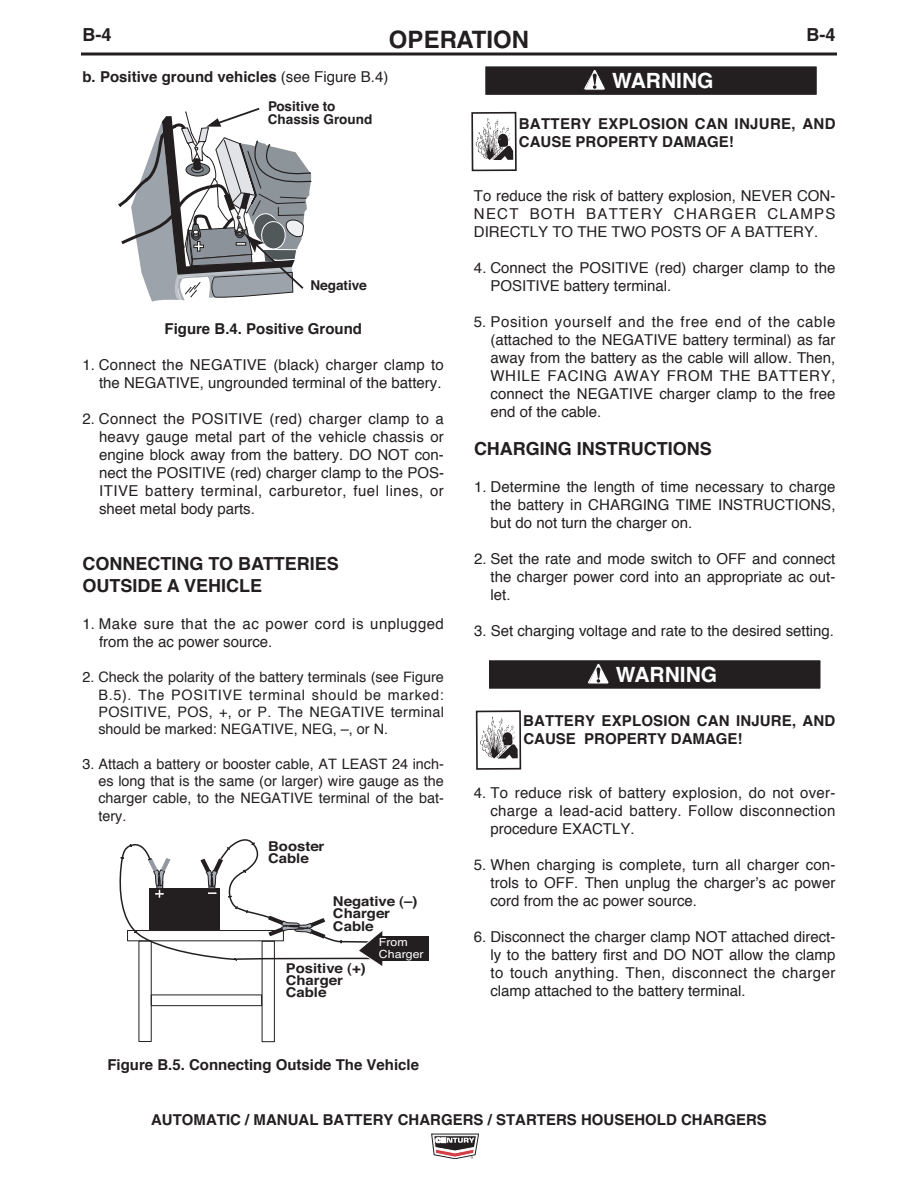
<style>
.page{position:relative;width:918px;height:1188px;background:#fff}
.page>*{position:absolute;margin:0;border:0;box-sizing:border-box;transform-origin:0 0}
.t1{font:700 24px "Helvetica LT Std";color:#231f20}
.t2{font:700 21px "Helvetica";color:#fff}
.t3{font:700 18px/21.6px "Helvetica";color:#231f20}
.t4{font:700 18px "Helvetica LT Std";color:#231f20}
.t5{font:15px/18px "Helvetica";color:#231f20;text-align:justify}
.t6{font:700 15px/18px "Helvetica";color:#231f20}
.t7{font:15px/18px "Helvetica";letter-spacing:.03em;color:#231f20}
.t8{font:700 15px "Helvetica LT Std";color:#231f20}
.t9{font:700 15px/18px "Helvetica";letter-spacing:.02em;color:#231f20}
.t10{font:14.4px/17.2px "Helvetica";color:#231f20;text-align:justify}
.t11{font:700 13.5px/12.3px "Helvetica";color:#231f20;scale:1.1 1}
.t12{font:700 13.5px/12.1px "Helvetica";color:#231f20}
.t13{font:11.25px/12.3px "Helvetica";color:#fff;scale:1.1 1}
.s1{font-weight:400}
</style>
<div class="page">
<svg style="left:431px;top:1134px;width:48px;height:25px"></svg>
<svg style="left:81px;top:52px;width:756px;height:4px;background:#595657"></svg>
<svg style="left:118px;top:108px;width:194px;height:194px"></svg>
<div style="left:262px;top:941px;width:13px;height:101px;border:1px solid #231f20"></div>
<div style="left:139px;top:941px;width:13px;height:101px;border:1px solid #231f20"></div>
<div style="left:151px;top:995px;width:111px;height:11px;border:1px solid #231f20"></div>
<svg style="left:119px;top:839px;width:264px;height:128px"></svg>
<div style="left:376px;top:936px;width:53px;height:25px;background:#231f20"></div>
<div style="left:485px;top:66px;width:332px;height:29px;background:#231f20"></div>
<div style="left:482px;top:63px;width:338px;height:35px;border:3px solid #fff"></div>
<svg style="left:584px;top:70px;width:22px;height:20px"></svg>
<div style="left:489px;top:660px;width:332px;height:29px;background:#231f20"></div>
<div style="left:486px;top:657px;width:338px;height:35px;border:3px solid #fff"></div>
<svg style="left:588px;top:663px;width:21px;height:21px"></svg>
<div style="left:471px;top:112px;width:46px;height:59px;border:2px solid #231f20"></div>
<svg style="left:476px;top:118px;width:37px;height:42px"></svg>
<div style="left:476px;top:710px;width:45px;height:60px;border:2px solid #231f20"></div>
<svg style="left:480px;top:717px;width:38px;height:42px"></svg>
<p class="t4" style="left:83px;top:28px;width:30px">B-4</p>
<h1 class="t1" style="left:389px;top:31px;width:142px">OPERATION</h1>
<p class="t4" style="left:807px;top:28px;width:30px">B-4</p>
<p class="t6" style="left:83px;top:69px;width:307px">b. Positive ground vehicles <span class="s1">(see Figure B.4)</span></p>
<h2 class="t2" style="left:612px;top:72px;width:103px">WARNING</h2>
<p class="t12" style="left:268px;top:102px;width:106px">Positive to<br>Chassis Ground</p>
<p class="t12" style="left:310px;top:281px;width:58px">Negative</p>
<p class="t6" style="left:165px;top:321px;width:199px">Figure B.4. Positive Ground</p>
<p class="t5" style="left:83px;top:357px;width:363px;text-align:right">1. Connect the NEGATIVE (black) charger clamp to the NEGATIVE, ungrounded terminal of the battery.</p>
<p class="t5" style="left:99px;top:411px;width:347px;text-indent:-16px">2. Connect the POSITIVE (red) charger clamp to a heavy gauge metal part of the vehicle chassis or engine block away from the battery. DO NOT con&shy;nect the POSITIVE (red) charger clamp to the POS-ITIVE battery terminal, carburetor, fuel lines, or sheet metal body parts.</p>
<p class="t3" style="left:83px;top:554px;width:258px">CONNECTING TO BATTERIES<br>OUTSIDE A VEHICLE</p>
<p class="t7" style="left:99px;top:616px;width:346px;text-indent:-16px">1. Make sure that the ac power cord is unplugged from the ac power source.</p>
<p class="t10" style="left:98px;top:670px;width:347px;text-indent:-16px">2. Check the polarity of the battery terminals (see Figure B.5). The POSITIVE terminal should be marked:<br>POSITIVE, POS, +, or P. The NEGATIVE terminal should be marked: NEGATIVE, NEG, –, or N.</p>
<p class="t10" style="left:98px;top:756px;width:347px;text-indent:-16px">3. Attach a battery or booster cable, AT LEAST 24 inch&shy;es long that is the same (or larger) wire gauge as the charger cable, to the NEGATIVE terminal of the bat&shy;tery.</p>
<p class="t11" style="left:268px;top:841px;width:53px">Booster<br>Cable</p>
<p class="t11" style="left:333px;top:897px;width:78px">Negative (–)<br>Charger<br>Cable</p>
<p class="t13" style="left:379px;top:936px;width:42px">From<br>Charger</p>
<p class="t11" style="left:286px;top:963px;width:74px">Positive (+)<br>Charger<br>Cable</p>
<p class="t6" style="left:107px;top:1057px;width:313px">Figure B.5. Connecting Outside The Vehicle</p>
<p class="t9" style="left:519px;top:116px;width:318px">BATTERY EXPLOSION CAN INJURE, AND<br>CAUSE PROPERTY DAMAGE!</p>
<p class="t5" style="left:474px;top:188px;width:363px">To reduce the risk of battery explosion, NEVER CON-NECT BOTH BATTERY CHARGER CLAMPS DIRECTLY TO THE TWO POSTS OF A BATTERY.</p>
<p class="t5" style="left:490px;top:260px;width:346px;text-indent:-16px">4. Connect the POSITIVE (red) charger clamp to the<br>POSITIVE battery terminal.</p>
<p class="t5" style="left:490px;top:314px;width:347px;text-indent:-16px">5. Position yourself and the free end of the cable (attached to the NEGATIVE battery terminal) as far away from the battery as the cable will allow. Then, WHILE FACING AWAY FROM THE BATTERY, connect the NEGATIVE charger clamp to the free end of the cable.</p>
<p class="t3" style="left:474px;top:439px;width:239px">CHARGING INSTRUCTIONS</p>
<p class="t5" style="left:491px;top:479px;width:347px;text-indent:-16px">1. Determine the length of time necessary to charge the battery in CHARGING TIME INSTRUCTIONS, but do not turn the charger on.</p>
<p class="t5" style="left:491px;top:551px;width:346px;text-indent:-16px">2. Set the rate and mode switch to OFF and connect the charger power cord into an appropriate ac out&shy;let.</p>
<p class="t5" style="left:474px;top:623px;width:362px">3. Set charging voltage and rate to the desired setting.</p>
<h2 class="t2" style="left:616px;top:666px;width:103px">WARNING</h2>
<p class="t6" style="left:523px;top:713px;width:314px">BATTERY EXPLOSION CAN INJURE, AND<br>CAUSE PROPERTY DAMAGE!</p>
<p class="t5" style="left:490px;top:785px;width:346px;text-indent:-16px">4. To reduce risk of battery explosion, do not over&shy;charge a lead-acid battery. Follow disconnection procedure EXACTLY.</p>
<p class="t5" style="left:490px;top:857px;width:346px;text-indent:-16px">5. When charging is complete, turn all charger con&shy;trols to OFF. Then unplug the chargerʼs ac power cord from the ac power source.</p>
<p class="t5" style="left:490px;top:929px;width:346px;text-indent:-16px">6. Disconnect the charger clamp NOT attached direct&shy;ly to the battery first and DO NOT allow the clamp to touch anything. Then, disconnect the charger clamp attached to the battery terminal.</p>
<p class="t8" style="left:151px;top:1114px;width:617px">AUTOMATIC / MANUAL BATTERY CHARGERS / STARTERS HOUSEHOLD CHARGERS</p>
</div>
